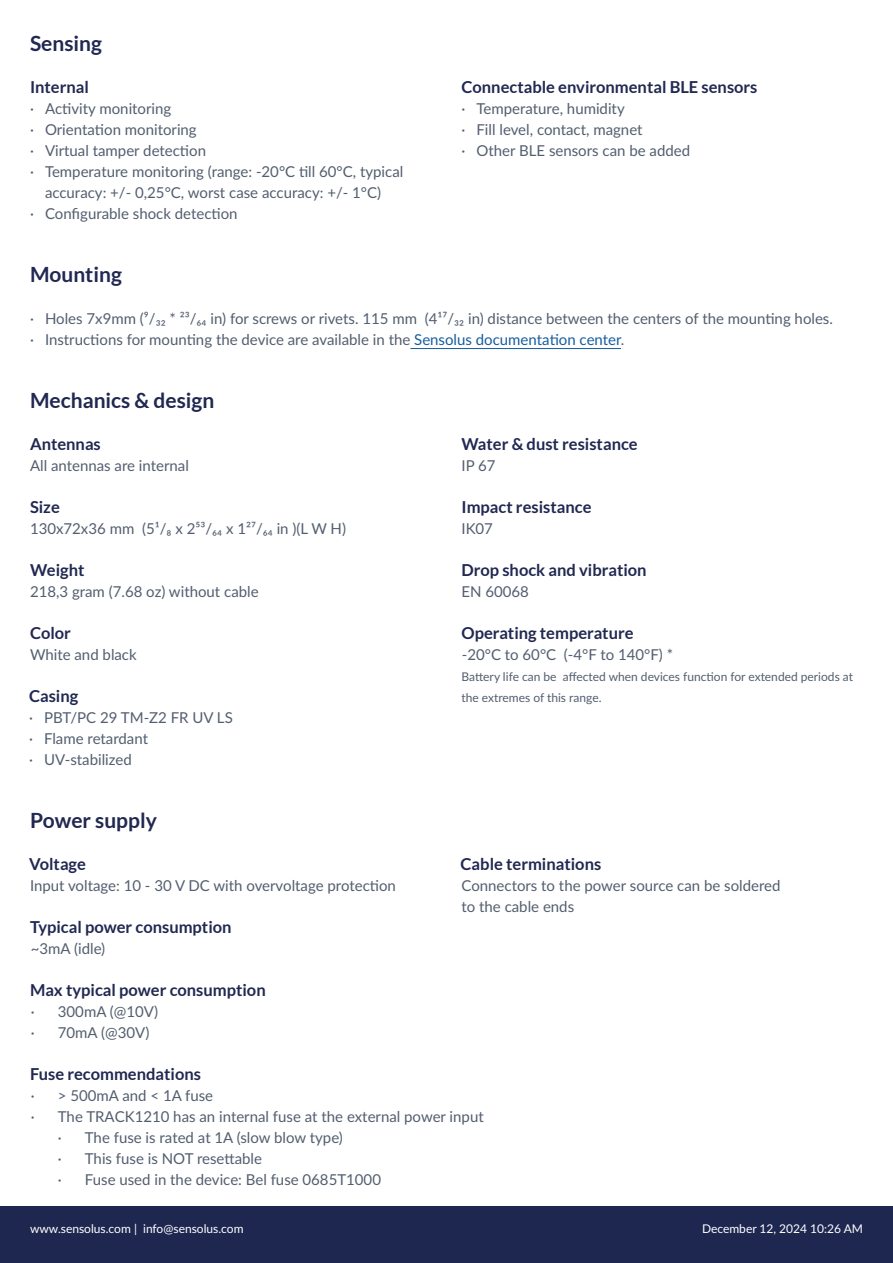
<style>
.page{position:relative;width:893px;height:1263px;background:#fff}
.page>*{position:absolute;margin:0;border:0;box-sizing:border-box;transform-origin:0 0}
.t1{font:700 21px "Lato";color:#212851}
.H3_left_aligned{font:700 16.5px "Lato";color:#212851}
.Details_list{font:15px/21px "Lato";color:#535e6f;text-align:center}
.Normal_paragraph{font:15px "Lato";color:#535e6f}
.List_view_top{font:15px "Lato";color:#535e6f}
.Normal_paragraph-2{font:12px/21px "Lato";color:#535e6f}
.t2{font:12px "Lato";color:#fff}
.s1{color:#175d9e}
</style>
<div class="page">
<div style="left:0;top:1206px;width:893px;height:57px;background:#1e2750"></div>
<hr style="left:410px;top:348px;width:211px;height:1px;background:#175d9e">
<h2 class="t1" style="left:30px;top:31px;width:74px">Sensing</h2>
<p class="H3_left_aligned" style="left:30px;top:78px;width:60px">Internal</p>
<p class="Details_list" style="left:30px;top:97px;width:143px">· Activity monitoring</p>
<p class="Details_list" style="left:30px;top:118px;width:168px">· Orientation monitoring</p>
<p class="Details_list" style="left:30px;top:139px;width:178px">· Virtual tamper detection</p>
<p class="Details_list" style="left:30px;top:160px;width:375px">· Temperature monitoring (range: -20°C till 60°C, typical accuracy: +/- 0,25°C, worst case accuracy: +/- 1°C)</p>
<p class="Details_list" style="left:30px;top:202px;width:209px">· Configurable shock detection</p>
<h2 class="t1" style="left:30px;top:262px;width:93px">Mounting</h2>
<p class="H3_left_aligned" style="left:461px;top:78px;width:298px">Connectable environmental BLE sensors</p>
<p class="Details_list" style="left:461px;top:97px;width:165px">· Temperature, humidity</p>
<p class="Details_list" style="left:461px;top:118px;width:183px">· Fill level, contact, magnet</p>
<p class="Details_list" style="left:461px;top:139px;width:230px">· Other BLE sensors can be added</p>
<p class="Details_list" style="left:30px;top:307px;width:804px">· Holes 7x9mm (⁹/₃₂ * ²³/₆₄ in) for screws or rivets. 115 mm (4¹⁷/₃₂ in) distance between the centers of the mounting holes.</p>
<p class="Details_list" style="left:30px;top:328px;width:596px">· Instructions for mounting the device are available in the <span class="s1">Sensolus documentation center</span>.</p>
<h2 class="t1" style="left:30px;top:388px;width:186px">Mechanics &amp; design</h2>
<p class="H3_left_aligned" style="left:30px;top:435px;width:72px">Antennas</p>
<p class="Normal_paragraph" style="left:30px;top:455px;width:160px">All antennas are internal</p>
<p class="H3_left_aligned" style="left:30px;top:498px;width:31px">Size</p>
<p class="Normal_paragraph" style="left:30px;top:518px;width:318px">130x72x36 mm (5¹/₈ x 2⁵³/₆₄ x 1²⁷/₆₄ in )(L W H)</p>
<p class="H3_left_aligned" style="left:30px;top:561px;width:56px">Weight</p>
<p class="Normal_paragraph" style="left:30px;top:581px;width:230px">218,3 gram (7.68 oz) without cable</p>
<p class="H3_left_aligned" style="left:30px;top:624px;width:43px">Color</p>
<p class="Normal_paragraph" style="left:30px;top:644px;width:108px">White and black</p>
<p class="H3_left_aligned" style="left:29px;top:687px;width:51px">Casing</p>
<p class="Details_list" style="left:29px;top:706px;width:205px">· PBT/PC 29 TM-Z2 FR UV LS</p>
<p class="Details_list" style="left:29px;top:727px;width:120px">· Flame retardant</p>
<p class="Details_list" style="left:29px;top:748px;width:104px">· UV-stabilized</p>
<h2 class="t1" style="left:30px;top:808px;width:128px">Power supply</h2>
<p class="H3_left_aligned" style="left:29px;top:855px;width:58px">Voltage</p>
<p class="Details_list" style="left:30px;top:874px;width:367px">Input voltage: 10 - 30 V DC with overvoltage protection</p>
<p class="H3_left_aligned" style="left:30px;top:918px;width:203px">Typical power consumption</p>
<p class="Details_list" style="left:31px;top:937px;width:76px">~3mA (idle)</p>
<p class="H3_left_aligned" style="left:30px;top:981px;width:237px">Max typical power consumption</p>
<p class="Details_list" style="left:31px;top:1000px;width:129px">· 300mA (@10V)</p>
<p class="Details_list" style="left:31px;top:1021px;width:120px">· 70mA (@30V)</p>
<p class="H3_left_aligned" style="left:30px;top:1065px;width:172px">Fuse recommendations</p>
<p class="H3_left_aligned" style="left:461px;top:435px;width:178px">Water &amp; dust resistance</p>
<p class="Normal_paragraph" style="left:461px;top:455px;width:36px">IP 67</p>
<p class="H3_left_aligned" style="left:461px;top:498px;width:131px">Impact resistance</p>
<p class="List_view_top" style="left:461px;top:518px;width:33px">IK07</p>
<p class="H3_left_aligned" style="left:461px;top:561px;width:187px">Drop shock and vibration</p>
<p class="Normal_paragraph" style="left:461px;top:581px;width:69px">EN 60068</p>
<p class="H3_left_aligned" style="left:461px;top:624px;width:174px">Operating temperature</p>
<p class="Normal_paragraph" style="left:462px;top:644px;width:213px">-20°C to 60°C (-4°F to 140°F) *</p>
<p class="Normal_paragraph-2" style="left:461px;top:666px;width:393px">Battery life can be affected when devices function for extended periods at the extremes of this range.</p>
<p class="H3_left_aligned" style="left:461px;top:855px;width:142px">Cable terminations</p>
<p class="Details_list" style="left:461px;top:874px;width:320px">Connectors to the power source can be soldered</p>
<p class="Details_list" style="left:461px;top:895px;width:114px">to the cable ends</p>
<p class="Details_list" style="left:31px;top:1084px;width:184px">· &gt; 500mA and &lt; 1A fuse</p>
<p class="Details_list" style="left:31px;top:1105px;width:454px">· The TRACK1210 has an internal fuse at the external power input</p>
<p class="Details_list" style="left:58px;top:1126px;width:287px">· The fuse is rated at 1A (slow blow type)</p>
<p class="Details_list" style="left:58px;top:1147px;width:206px">· This fuse is NOT resettable</p>
<p class="Details_list" style="left:58px;top:1168px;width:325px">· Fuse used in the device: Bel fuse 0685T1000</p>
<p class="t2" style="left:30px;top:1220px;width:215px">www.sensolus.com | info@sensolus.com</p>
<p class="t2" style="left:702px;top:1220px;width:162px">December 12, 2024 10:26 AM</p>
</div>
